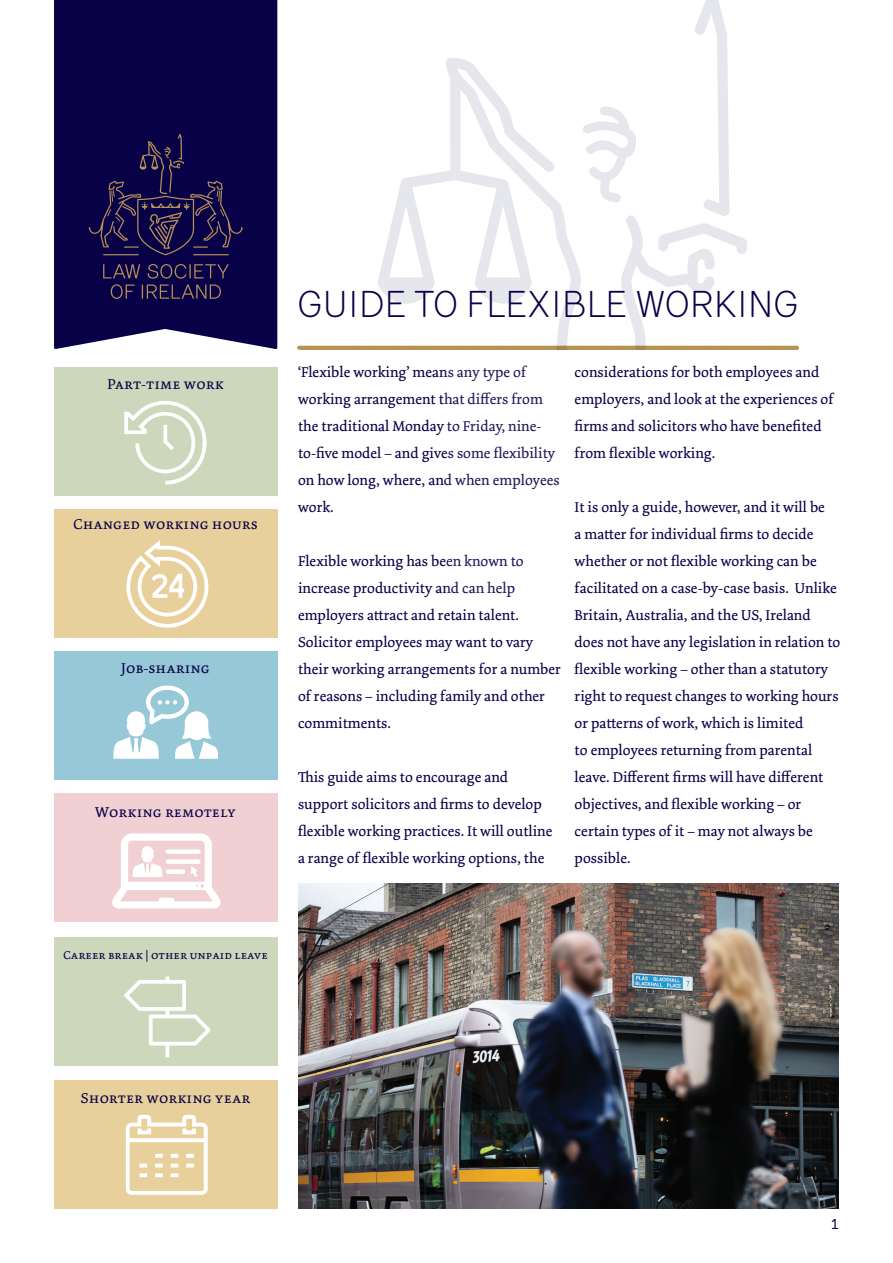
<style>
.page{position:relative;width:893px;height:1263px;background:#fff}
.page>*{position:absolute;margin:0;border:0;box-sizing:border-box;transform-origin:0 0}
.t1{font:300 36px "Merkury";color:#090148}
.t2{font:15px/27px "Dolly Pro";color:#090148}
.t3{font:15px "Dolly Pro Regular Small Caps";color:#090148}
.t4{font:15px "Merkury";color:#090148}
.t5{font:12px "Dolly Pro Regular Small Caps";color:#090148}
</style>
<div class="page">
<div style="left:54px;top:0;width:224px;height:349px;background:#090148"></div>
<svg style="left:103px;top:264px;width:126px;height:35px;background:#271a4a"></svg>
<svg style="left:89px;top:134px;width:154px;height:121px;background:#1b1049"></svg>
<svg style="left:299px;top:0;width:498px;height:350px"></svg>
<svg style="left:378px;top:57px;width:228px;height:293px"></svg>
<div style="left:54px;top:368px;width:223px;height:127px;background:#cdd7bb"></div>
<div style="left:54px;top:509px;width:223px;height:128px;background:#e7d09b"></div>
<div style="left:54px;top:651px;width:223px;height:128px;background:#96c8d7"></div>
<div style="left:54px;top:794px;width:223px;height:128px;background:#f0d0d3"></div>
<div style="left:54px;top:937px;width:223px;height:128px;background:#cdd7bb"></div>
<div style="left:54px;top:1081px;width:223px;height:128px;background:#e7d09b"></div>
<svg style="left:113px;top:685px;width:105px;height:74px"></svg>
<svg style="left:112px;top:833px;width:109px;height:75px"></svg>
<svg style="left:124px;top:976px;width:87px;height:81px"></svg>
<svg style="left:124px;top:401px;width:83px;height:84px"></svg>
<svg style="left:126px;top:540px;width:83px;height:88px"></svg>
<svg style="left:125px;top:1114px;width:83px;height:81px"></svg>
<img style="left:298px;top:883px;width:541px;height:326px">
<p class="t3" style="left:107px;top:374px;width:118px">Part-time work</p>
<p class="t3" style="left:73px;top:515px;width:186px">Changed working hours</p>
<p class="t3" style="left:121px;top:659px;width:90px">Job-sharing</p>
<p class="t3" style="left:95px;top:803px;width:143px">Working remotely</p>
<h1 class="t1" style="left:297px;top:278px;width:503px">GUIDE TO FLEXIBLE WORKING</h1>
<p class="t2" style="left:298px;top:359px;width:263px">‘Flexible working’ means any type of working arrangement that differs from the traditional Monday to Friday, nine&shy;to-five model – and gives some flexibility on how long, where, and when employees work.</p>
<p class="t2" style="left:298px;top:548px;width:264px">Flexible working has been known to increase productivity and can help employers attract and retain talent.<br>Solicitor employees may want to vary their working arrangements for a number of reasons – including family and other commitments.</p>
<p class="t2" style="left:298px;top:764px;width:256px">This guide aims to encourage and support solicitors and firms to develop flexible working practices. It will outline a range of flexible working options, the</p>
<p class="t2" style="left:575px;top:359px;width:260px">considerations for both employees and employers, and look at the experiences of firms and solicitors who have benefited from flexible working.</p>
<p class="t2" style="left:575px;top:494px;width:267px">It is only a guide, however, and it will be<br>a matter for individual firms to decide whether or not flexible working can be facilitated on a case-by-case basis. Unlike Britain, Australia, and the US, Ireland does not have any legislation in relation to flexible working – other than a statutory right to request changes to working hours or patterns of work, which is limited<br>to employees returning from parental leave. Different firms will have different objectives, and flexible working – or certain types of it – may not always be possible.</p>
<p class="t5" style="left:63px;top:947px;width:206px">Career break | other unpaid leave</p>
<p class="t3" style="left:81px;top:1088px;width:171px">Shorter working year</p>
<p class="t4" style="left:831px;top:1212px;width:9px">1</p>
</div>
